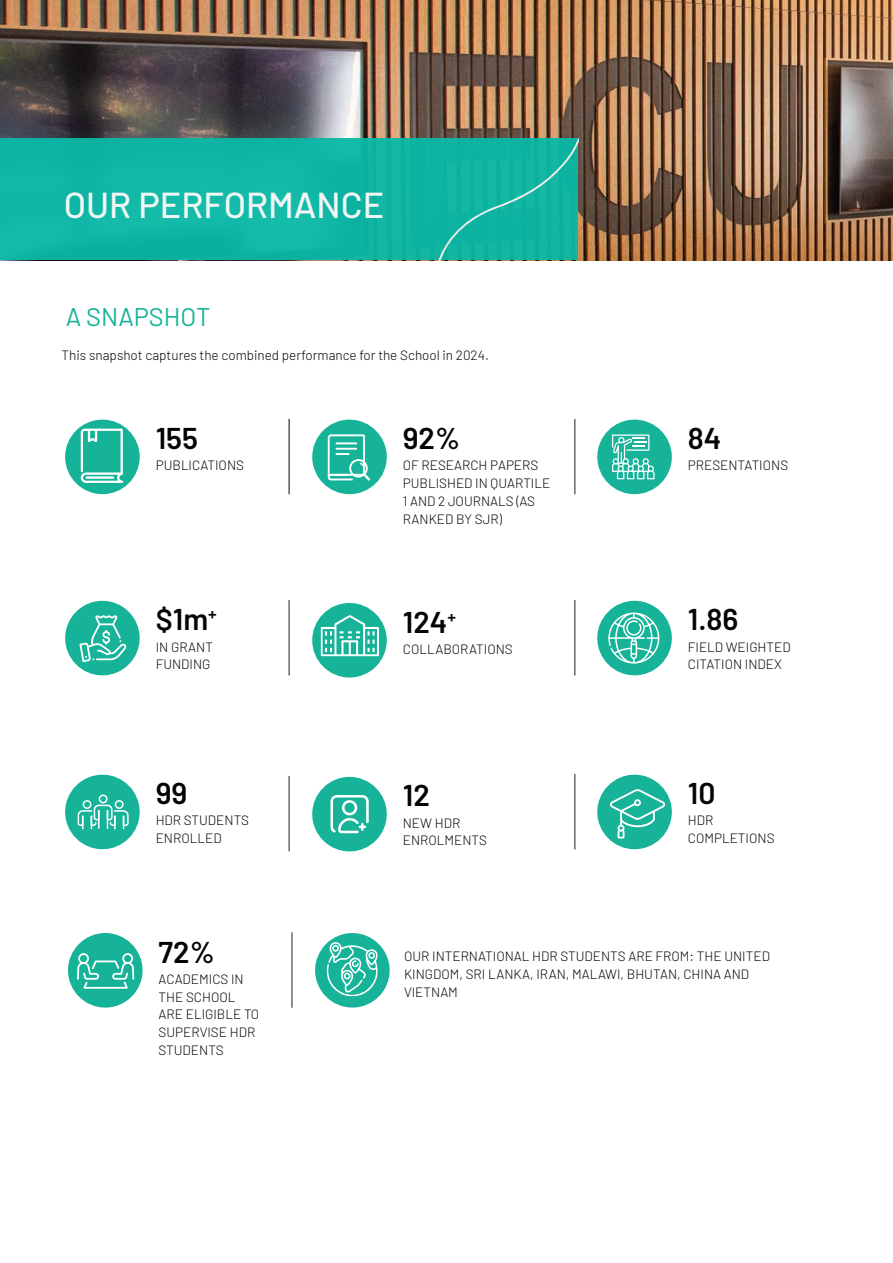
<style>
.page{position:relative;width:893px;height:1263px;background:#fff}
.page>*{position:absolute;margin:0;border:0;box-sizing:border-box;transform-origin:0 0}
.t1{font:500 36px "Barlow";color:#f0f6f4}
.t2{font:600 30px "Barlow";color:#040503}
.t3{font:25.5px "Barlow";color:#17b398}
.t4{font:300 13.5px/17.7px "Barlow";color:#040503}
</style>
<div class="page">
<div style="left:65px;top:420px;width:75px;height:74px;background:#17b398;border-radius:50%"></div>
<svg style="left:81px;top:429px;width:42px;height:54px"></svg>
<div style="left:312px;top:420px;width:75px;height:74px;background:#17b398;border-radius:50%"></div>
<svg style="left:328px;top:434px;width:42px;height:47px"></svg>
<div style="left:597px;top:420px;width:75px;height:74px;background:#17b398;border-radius:50%"></div>
<svg style="left:612px;top:434px;width:42px;height:45px"></svg>
<hr style="left:289px;top:419px;width:1px;height:75px;background:#040503">
<hr style="left:574px;top:419px;width:1px;height:75px;background:#231f20">
<div style="left:65px;top:601px;width:75px;height:74px;background:#17b398;border-radius:50%"></div>
<svg style="left:79px;top:615px;width:47px;height:47px"></svg>
<div style="left:312px;top:603px;width:75px;height:74px;background:#17b398;border-radius:50%"></div>
<svg style="left:321px;top:615px;width:58px;height:41px"></svg>
<div style="left:597px;top:601px;width:75px;height:74px;background:#17b398;border-radius:50%"></div>
<svg style="left:608px;top:612px;width:51px;height:52px"></svg>
<hr style="left:289px;top:600px;width:1px;height:75px;background:#231f20">
<hr style="left:574px;top:600px;width:1px;height:75px;background:#231f20">
<div style="left:65px;top:775px;width:75px;height:74px;background:#17b398;border-radius:50%"></div>
<svg style="left:78px;top:794px;width:51px;height:35px"></svg>
<div style="left:312px;top:777px;width:75px;height:74px;background:#17b398;border-radius:50%"></div>
<svg style="left:330px;top:795px;width:39px;height:38px"></svg>
<div style="left:597px;top:775px;width:75px;height:74px;background:#17b398;border-radius:50%"></div>
<svg style="left:610px;top:789px;width:55px;height:50px"></svg>
<hr style="left:289px;top:776px;width:1px;height:75px;background:#231f20">
<hr style="left:574px;top:774px;width:1px;height:75px;background:#231f20">
<hr style="left:292px;top:932px;width:1px;height:76px;background:#231f20">
<div style="left:68px;top:933px;width:75px;height:74px;background:#17b398;border-radius:50%"></div>
<svg style="left:77px;top:953px;width:57px;height:36px"></svg>
<div style="left:315px;top:933px;width:75px;height:74px;background:#17b398;border-radius:50%"></div>
<svg style="left:327px;top:942px;width:51px;height:54px"></svg>
<img style="left:0;top:0;width:893px;height:260px">
<div style="left:0;top:138px;width:578px;height:122px;background:#09b9a6"></div>
<svg style="left:438px;top:138px;width:140px;height:122px"></svg>
<h1 class="t1" style="left:64px;top:179px;width:322px">OUR PERFORMANCE</h1>
<h3 class="t3" style="left:66px;top:298px;width:146px">A SNAPSHOT</h3>
<p class="t4" style="left:62px;top:345px;width:429px">This snapshot captures the combined performance for the School in 2024.</p>
<h2 class="t2" style="left:156px;top:416px;width:44px">155</h2>
<p class="t4" style="left:156px;top:456px;width:90px">PUBLICATIONS</p>
<h2 class="t2" style="left:156px;top:597px;width:63px">$1m<sup>+</sup></h2>
<p class="t4" style="left:156px;top:637px;width:59px">IN GRANT<br>FUNDING</p>
<h2 class="t2" style="left:156px;top:771px;width:33px">99</h2>
<p class="t4" style="left:156px;top:811px;width:95px">HDR STUDENTS<br>ENROLLED</p>
<h2 class="t2" style="left:403px;top:416px;width:59px">92%</h2>
<p class="t4" style="left:403px;top:456px;width:149px">OF RESEARCH PAPERS<br>PUBLISHED IN QUARTILE<br>1 AND 2 JOURNALS (AS<br>RANKED BY SJR)</p>
<h2 class="t2" style="left:403px;top:600px;width:55px">124<sup>+</sup></h2>
<p class="t4" style="left:403px;top:639px;width:111px">COLLABORATIONS</p>
<h2 class="t2" style="left:403px;top:774px;width:29px">12</h2>
<p class="t4" style="left:403px;top:813px;width:86px">NEW HDR<br>ENROLMENTS</p>
<h2 class="t2" style="left:688px;top:416px;width:35px">84</h2>
<p class="t4" style="left:688px;top:456px;width:102px">PRESENTATIONS</p>
<h2 class="t2" style="left:688px;top:597px;width:52px">1.86</h2>
<p class="t4" style="left:688px;top:637px;width:104px">FIELD WEIGHTED<br>CITATION INDEX</p>
<h2 class="t2" style="left:688px;top:771px;width:29px">10</h2>
<p class="t4" style="left:688px;top:811px;width:88px">HDR<br>COMPLETIONS</p>
<h2 class="t2" style="left:159px;top:930px;width:58px">72%</h2>
<p class="t4" style="left:159px;top:969px;width:102px">ACADEMICS IN<br>THE SCHOOL<br>ARE ELIGIBLE TO<br>SUPERVISE HDR<br>STUDENTS</p>
<p class="t4" style="left:404px;top:946px;width:367px">OUR INTERNATIONAL HDR STUDENTS ARE FROM: THE UNITED<br>KINGDOM, SRI LANKA, IRAN, MALAWI, BHUTAN, CHINA AND<br>VIETNAM</p>
</div>
